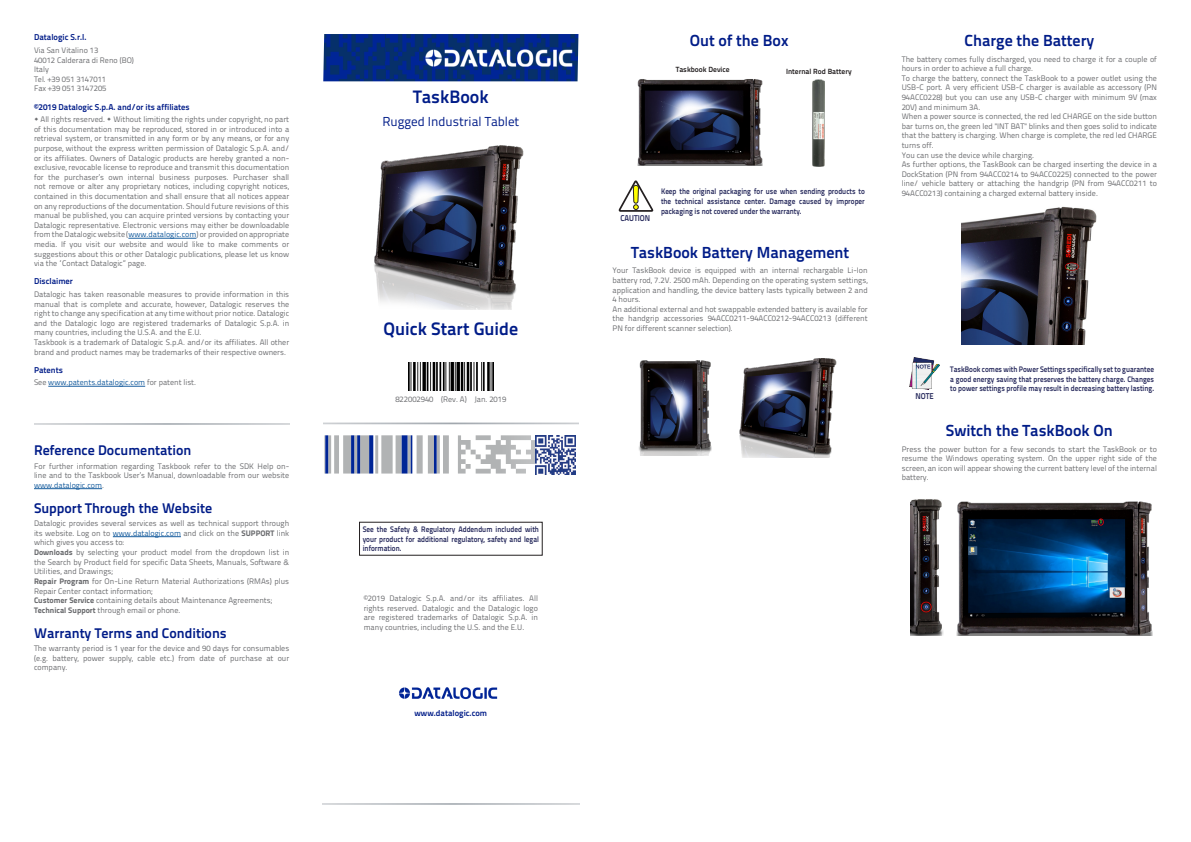
<style>
.page{position:relative;width:1191px;height:842px;background:#fff}
.page>*{position:absolute;margin:0;border:0;box-sizing:border-box;transform-origin:0 0}
.t1{font:700 18px "Titillium Text 22 L";color:#001c88}
.ChapTitle{font:700 16px "Titillium Text 22 L";color:#001c88}
.Head1{font:700 14px "Titillium Text 22 L";color:#001c88}
.Subtitle{font:13px "Titillium Text 22 L";color:#001c88}
.AddressHead{font:700 8.5px "Titillium Text 22 L";color:#001c88}
.NoteHead{font:700 8.5px "Titillium Text 22 L";color:#292c5e;scale:.9 1}
.Body{font:8px/9.6px "Titillium Text 22 L";color:#6c6d70;text-align:justify}
.Address{font:8px/9.6px "Titillium Text 22 L";color:#6c6d70;text-align:justify}
.Note{font:700 8px/9.6px "Titillium Text 22 L";color:#292c5e;text-align:justify;scale:.9 1}
.Address-2{font:8px "Titillium Text 22 L";color:#175d9e}
.Revision{font:8px "Titillium Text 22 L";color:#6c6d70}
.t2{font:700 7.5px "Titillium Text 22 L";color:#231f20}
.s1{color:#175d9e}
.s2{color:#6c6d70}
.s3{font-weight:800}
</style>
<div class="page">
<hr style="left:128px;top:238px;width:68px;height:1px;background:#175d9e">
<hr style="left:48px;top:386px;width:97px;height:1px;background:#175d9e">
<hr style="left:34px;top:488px;width:68px;height:1px;background:#175d9e">
<hr style="left:113px;top:536px;width:68px;height:1px;background:#175d9e">
<img style="left:323px;top:34px;width:255px;height:47px">
<img style="left:399px;top:687px;width:99px;height:13px">
<img style="left:374px;top:145px;width:150px;height:164px">
<img style="left:408px;top:362px;width:85px;height:29px">
<svg style="left:324px;top:435px;width:219px;height:38px"></svg>
<img style="left:535px;top:436px;width:40px;height:39px">
<svg style="left:619px;top:180px;width:34px;height:32px"></svg>
<img style="left:962px;top:206px;width:134px;height:139px">
<img style="left:909px;top:358px;width:30px;height:32px">
<img style="left:637px;top:79px;width:126px;height:86px">
<img style="left:812px;top:80px;width:12px;height:86px">
<img style="left:639px;top:360px;width:72px;height:95px">
<img style="left:739px;top:359px;width:98px;height:98px">
<img style="left:910px;top:499px;width:33px;height:137px">
<img style="left:956px;top:501px;width:196px;height:134px">
<p class="AddressHead" style="left:34px;top:31px;width:54px">Datalogic S.r.l.</p>
<p class="Address" style="left:34px;top:45px;width:66px">Via San Vitalino 13</p>
<p class="Address" style="left:34px;top:55px;width:101px">40012 Calderara di Reno (BO)</p>
<p class="Address" style="left:34px;top:64px;width:16px">Italy</p>
<p class="Address" style="left:34px;top:74px;width:74px">Tel. +39 051 3147011</p>
<p class="Address" style="left:34px;top:83px;width:74px">Fax +39 051 3147205</p>
<p class="AddressHead" style="left:34px;top:100px;width:157px">©2019 Datalogic S.p.A. and/or its affiliates</p>
<p class="Body" style="left:34px;top:114px;width:257px;text-indent:6px">All rights reserved. Without limiting the rights under copyright, no part of this documentation may be reproduced, stored in or introduced into a retrieval system, or transmitted in any form or by any means, or for any purpose, without the express written permission of Datalogic S.p.A. and/ or its affiliates. Owners of Datalogic products are hereby granted a non&shy;exclusive, revocable license to reproduce and transmit this documentation for the purchaser’s own internal business purposes. Purchaser shall not remove or alter any proprietary notices, including copyright notices, contained in this documentation and shall ensure that all notices appear on any reproductions of the documentation. Should future revisions of this manual be published, you can acquire printed versions by contacting your Datalogic representative. Electronic versions may either be downloadable from the Datalogic website (<span class="s1">www.datalogic.com</span>) or provided on appropriate media. If you visit our website and would like to make comments or suggestions about this or other Datalogic publications, please let us know via the “Contact Datalogic” page.</p>
<p class="AddressHead" style="left:34px;top:275px;width:40px">Disclaimer</p>
<p class="Address" style="left:34px;top:289px;width:257px">Datalogic has taken reasonable measures to provide information in this manual that is complete and accurate, however, Datalogic reserves the right to change any specification at any time without prior notice. Datalogic and the Datalogic logo are registered trademarks of Datalogic S.p.A. in many countries, including the U.S.A. and the E.U.</p>
<p class="Address" style="left:34px;top:337px;width:257px">Taskbook is a trademark of Datalogic S.p.A. and/or its affiliates. All other brand and product names may be trademarks of their respective owners.</p>
<p class="AddressHead" style="left:34px;top:363px;width:30px">Patents</p>
<p class="Address-2" style="left:34px;top:377px;width:164px"><span class="s2">See</span> www.patents.datalogic.com <span class="s2">for patent list.</span></p>
<p class="Head1" style="left:34px;top:439px;width:159px">Reference Documentation</p>
<p class="Body" style="left:34px;top:461px;width:257px">For further information regarding Taskbook refer to the SDK Help on&shy;line and to the Taskbook User’s Manual, downloadable from our website <span class="s1">www.datalogic.com</span>.</p>
<p class="Head1" style="left:34px;top:497px;width:180px">Support Through the Website</p>
<p class="Body" style="left:34px;top:518px;width:257px">Datalogic provides several services as well as technical support through its website. Log on to <span class="s1">www.datalogic.com</span> and click on the <span class="s3">SUPPORT</span> link which gives you access to:</p>
<p class="Body" style="left:34px;top:547px;width:257px"><span class="s3">Downloads</span> by selecting your product model from the dropdown list in the Search by Product field for specific Data Sheets, Manuals, Software &amp; Utilities, and Drawings;</p>
<p class="Body" style="left:34px;top:576px;width:257px"><span class="s3">Repair Program</span> for On-Line Return Material Authorizations (RMAs) plus<br>Repair Center contact information;</p>
<p class="Body" style="left:34px;top:595px;width:240px"><span class="s3">Customer Service</span> containing details about Maintenance Agreements;</p>
<p class="Body" style="left:34px;top:605px;width:148px"><span class="s3">Technical Support</span> through email or phone.</p>
<p class="Head1" style="left:34px;top:622px;width:194px">Warranty Terms and Conditions</p>
<p class="Body" style="left:34px;top:643px;width:257px">The warranty period is 1 year for the device and 90 days for consumables (e.g. battery, power supply, cable etc.) from date of purchase at our company.</p>
<p class="t1" style="left:413px;top:83px;width:77px">TaskBook</p>
<p class="Subtitle" style="left:382px;top:111px;width:138px">Rugged Industrial Tablet</p>
<p class="t1" style="left:383px;top:315px;width:136px">Quick Start Guide</p>
<p class="Revision" style="left:395px;top:393px;width:112px">822002940 (Rev. A) Jan. 2019</p>
<p class="Note" style="left:363px;top:524px;width:197px">See the Safety &amp; Regulatory Addendum included with your product for additional regulatory, safety and legal information.</p>
<p class="Body" style="left:364px;top:593px;width:176px">©2019 Datalogic S.p.A. and/or its affiliates. All rights reserved. Datalogic and the Datalogic logo are registered trademarks of Datalogic S.p.A. in many countries, including the U.S. and the E.U.</p>
<p class="AddressHead" style="left:414px;top:706px;width:74px">www.datalogic.com</p>
<p class="ChapTitle" style="left:690px;top:28px;width:100px">Out of the Box</p>
<p class="t2" style="left:675px;top:64px;width:55px">Taskbook Device</p>
<p class="t2" style="left:786px;top:65px;width:67px">Internal Rod Battery</p>
<p class="NoteHead" style="left:620px;top:212px;width:34px">CAUTION</p>
<p class="Note" style="left:661px;top:186px;width:228px">Keep the original packaging for use when sending products to the technical assistance center. Damage caused by improper packaging is not covered under the warranty.</p>
<p class="ChapTitle" style="left:631px;top:240px;width:220px">TaskBook Battery Management</p>
<p class="Body" style="left:612px;top:265px;width:257px">Your TaskBook device is equipped with an internal rechargable Li-Ion battery rod, 7.2V. 2500 mAh. Depending on the operating system settings, application and handling, the device battery lasts typically between 2 and 4 hours.</p>
<p class="Body" style="left:612px;top:304px;width:257px">An additional external and hot swappable extended battery is available for the handgrip accessories 94ACC0211-94ACC0212-94ACC0213 (different PN for different scanner selection).</p>
<p class="ChapTitle" style="left:964px;top:28px;width:131px">Charge the Battery</p>
<p class="Body" style="left:901px;top:54px;width:257px">The battery comes fully discharged, you need to charge it for a couple of hours in order to achieve a full charge.</p>
<p class="Body" style="left:901px;top:73px;width:257px">To charge the battery, connect the TaskBook to a power outlet using the USB-C port. A very efficient USB-C charger is available as accessory (PN 94ACC0228) but you can use any USB-C charger with minimum 9V (max 20V) and minimum 3A.</p>
<p class="Body" style="left:901px;top:111px;width:257px">When a power source is connected, the red led CHARGE on the side button bar turns on, the green led "INT BAT" blinks and then goes solid to indicate that the battery is charging. When charge is complete, the red led CHARGE turns off.</p>
<p class="Body" style="left:901px;top:150px;width:134px">You can use the device while charging.</p>
<p class="Body" style="left:901px;top:159px;width:257px">As further options, the TaskBook can be charged inserting the device in a DockStation (PN from 94ACC0214 to 94ACC0225) connected to the power line/ vehicle battery or attaching the handgrip (PN from 94ACC0211 to 94ACC0213) containing a charged external battery inside.</p>
<p class="NoteHead" style="left:915px;top:389px;width:22px">NOTE</p>
<p class="Note" style="left:950px;top:364px;width:228px">TaskBook comes with Power Settings specifically set to guarantee a good energy saving that preserves the battery charge. Changes to power settings profile may result in decreasing battery lasting.</p>
<p class="ChapTitle" style="left:946px;top:418px;width:168px">Switch the TaskBook On</p>
<p class="Body" style="left:901px;top:443px;width:257px">Press the power button for a few seconds to start the TaskBook or to resume the Windows operating system. On the upper right side of the screen, an icon will appear showing the current battery level of the internal battery.</p>
</div>
